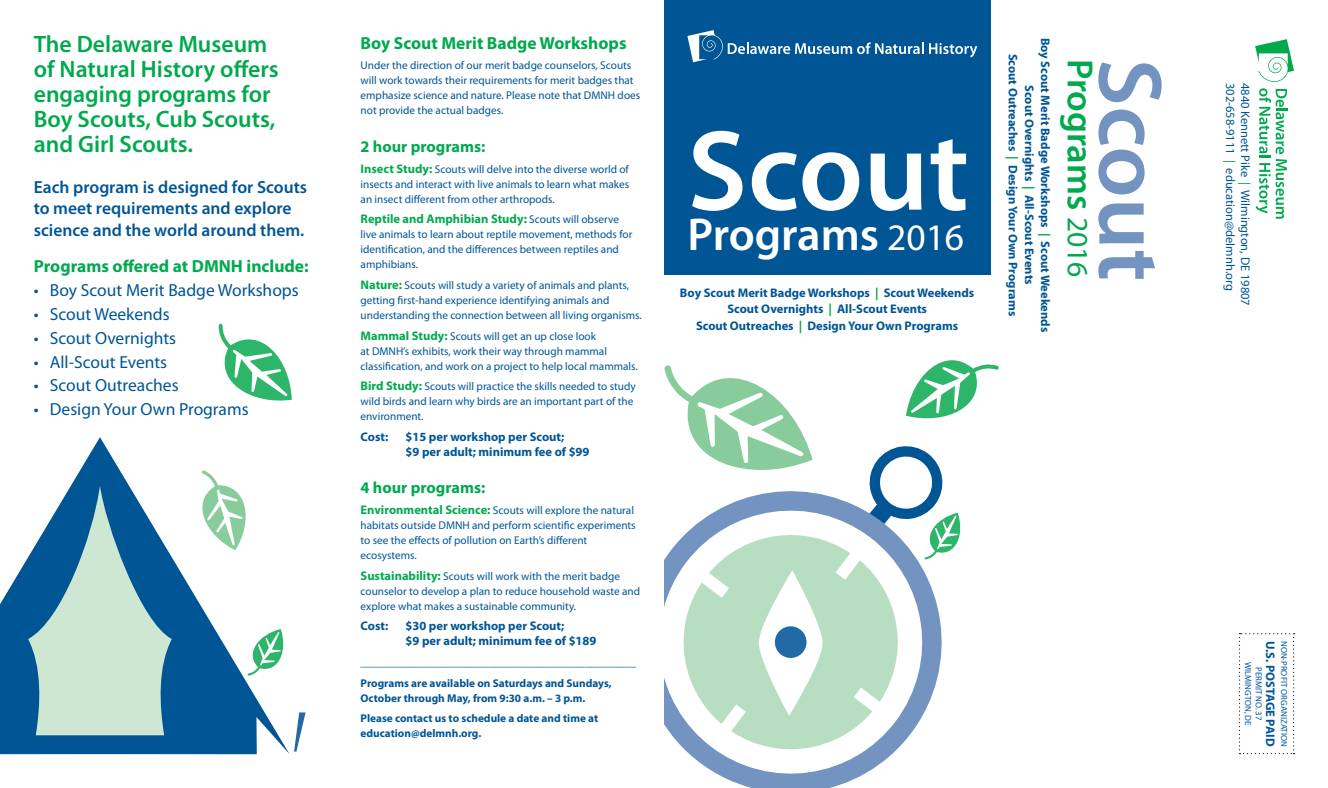
<style>
.page{position:relative;width:1328px;height:788px;background:#fff}
.page>*{position:absolute;margin:0;border:0;box-sizing:border-box;transform-origin:0 0}
.t1{font:600 115px "Myriad Pro";color:#fff}
.t2{font:600 90.88px "Myriad Pro";color:#7393c1}
.t3{font:600 46.25px "Myriad Pro";letter-spacing:-.005em;color:#fff}
.t4{font:600 36.5px "Myriad Pro";letter-spacing:-.005em;color:#00a94e}
.t5{font:600 23.75px/25px "Myriad Pro";color:#00a94e}
.t6{font:17.5px "Myriad Pro";color:#005595}
.t7{font:600 17.5px/21.8px "Myriad Pro";color:#005595}
.t8{font:700 17.5px "Myriad Pro";color:#00a94e}
.t9{font:700 16.25px "Myriad Pro";color:#00a94e}
.t10{font:700 12.5px/16.2px "Myriad Pro";color:#005595;text-align:center}
.t11{font:12.5px/15px "Myriad Pro";color:#005595}
.t12{font:700 12.5px "Myriad Pro";color:#00a94e}
.t13{font:11.25px/15px "Myriad Pro";color:#005595}
.t14{font:700 11.25px/15px "Myriad Pro";color:#005595}
.t15{font:8.75px/10.5px "Myriad Pro";color:#005595;text-align:center}
.s1{font-weight:700;font-size:12.5px;color:#00a94e}
.s2{font-weight:400;font-size:11.25px;color:#005595}
.s3{font-weight:400;font-size:37.5px}
.s4{color:#00a94e}
.s5{font-weight:400;font-size:29.62px}
</style>
<div class="page">
<svg style="left:664px;top:491px;width:278px;height:297px"></svg>
<svg style="left:671px;top:522px;width:239px;height:239px;fill:#b8dec1"></svg>
<div style="left:664px;top:0;width:326px;height:274px;background:#005595"></div>
<svg style="left:687px;top:30px;width:236px;height:32px"></svg>
<svg style="left:929px;top:43px;width:48px;height:14px"></svg>
<svg style="left:1238px;top:633px;width:56px;height:121px"></svg>
<svg style="left:1255px;top:39px;width:39px;height:180px"></svg>
<svg style="left:0;top:437px;width:289px;height:317px"></svg>
<svg style="left:294px;top:712px;width:11px;height:39px"></svg>
<svg style="left:664px;top:365px;width:148px;height:105px"></svg>
<svg style="left:906px;top:360px;width:93px;height:59px"></svg>
<svg style="left:244px;top:629px;width:44px;height:46px"></svg>
<svg style="left:190px;top:470px;width:63px;height:80px"></svg>
<svg style="left:868px;top:446px;width:93px;height:113px"></svg>
<svg style="left:218px;top:324px;width:74px;height:77px"></svg>
<h3 class="t5" style="left:34px;top:30px;width:246px">The Delaware Museum of Natural History offers engaging programs for<br>Boy Scouts, Cub Scouts, and Girl Scouts.</h3>
<h3 class="t7" style="left:34px;top:175px;width:275px">Each program is designed for Scouts to meet requirements and explore science and the world around them.</h3>
<h3 class="t8" style="left:34px;top:255px;width:276px">Programs offered at DMNH include:</h3>
<h3 class="t6" style="left:34px;top:279px;width:267px">• Boy Scout Merit Badge Workshops</h3>
<h3 class="t6" style="left:34px;top:303px;width:137px">• Scout Weekends</h3>
<h3 class="t6" style="left:34px;top:327px;width:144px">• Scout Overnights</h3>
<h3 class="t6" style="left:34px;top:351px;width:135px">• All-Scout Events</h3>
<h3 class="t6" style="left:34px;top:374px;width:146px">• Scout Outreaches</h3>
<h3 class="t6" style="left:34px;top:398px;width:216px">• Design Your Own Programs</h3>
<h3 class="t8" style="left:360px;top:31px;width:267px">Boy Scout Merit Badge Workshops</h3>
<p class="t13" style="left:360px;top:58px;width:281px">Under the direction of our merit badge counselors, Scouts will work towards their requirements for merit badges that emphasize science and nature. Please note that DMNH does not provide the actual badges.</p>
<h3 class="t9" style="left:360px;top:136px;width:126px">2 hour programs:</h3>
<p class="t13" style="left:360px;top:161px;width:270px;text-align:justify"><span class="s1">Insect Study:</span> Scouts will delve into the diverse world of insects and interact with live animals to learn what makes an insect different from other arthropods.</p>
<p class="t12" style="left:360px;top:211px;width:260px">Reptile and Amphibian Study: <span class="s2">Scouts will observe</span></p>
<p class="t13" style="left:360px;top:227px;width:273px">live animals to learn about reptile movement, methods for identification, and the differences between reptiles and amphibians.</p>
<p class="t13" style="left:360px;top:277px;width:283px"><span class="s1">Nature:</span> Scouts will study a variety of animals and plants, getting first-hand experience identifying animals and understanding the connection between all living organisms.</p>
<p class="t13" style="left:360px;top:328px;width:279px"><span class="s1">Mammal Study:</span> Scouts will get an up close look<br>at DMNH’s exhibits, work their way through mammal classification, and work on a project to help local mammals.</p>
<p class="t13" style="left:360px;top:379px;width:277px"><span class="s1">Bird Study:</span> Scouts will practice the skills needed to study wild birds and learn why birds are an important part of the environment.</p>
<p class="t10" style="left:360px;top:428px;width:29px">Cost:</p>
<p class="t10" style="left:405px;top:429px;width:185px;line-height:15px;text-align:left">$15 per workshop per Scout;<br>$9 per adult; minimum fee of $99</p>
<h3 class="t9" style="left:360px;top:477px;width:126px">4 hour programs:</h3>
<p class="t13" style="left:360px;top:502px;width:277px"><span class="s1">Environmental Science:</span> Scouts will explore the natural habitats outside DMNH and perform scientific experiments to see the effects of pollution on Earth’s different ecosystems.</p>
<p class="t13" style="left:360px;top:568px;width:281px"><span class="s1">Sustainability:</span> Scouts will work with the merit badge counselor to develop a plan to reduce household waste and explore what makes a sustainable community.</p>
<p class="t10" style="left:360px;top:617px;width:29px">Cost:</p>
<p class="t10" style="left:405px;top:618px;width:192px;line-height:15px;text-align:left">$30 per workshop per Scout;<br>$9 per adult; minimum fee of $189</p>
<p class="t13" style="left:360px;top:654px;width:277px">_________________________________________________</p>
<p class="t14" style="left:360px;top:675px;width:253px">Programs are available on Saturdays and Sundays,<br>October through May, from 9:30 a.m. – 3 p.m.</p>
<p class="t14" style="left:360px;top:710px;width:239px">Please contact us to schedule a date and time at education@delmnh.org.</p>
<h1 class="t1" style="left:687px;top:98px;width:283px">Scout</h1>
<h3 class="t3" style="left:687px;top:205px;width:278px">Programs <span class="s3">2016</span></h3>
<p class="t10" style="left:680px;top:284px;width:296px">Boy Scout Merit Badge Workshops <span class="s4">|</span> Scout Weekends<br>Scout Overnights <span class="s4">|</span> All-Scout Events<br>Scout Outreaches <span class="s4">|</span> Design Your Own Programs</p>
<p class="t10" style="left:1054px;top:38px;width:296px;rotate:90deg">Boy Scout Merit Badge Workshops <span class="s4">|</span> Scout Weekends<br>Scout Overnights <span class="s4">|</span> All-Scout Events<br>Scout Outreaches <span class="s4">|</span> Design Your Own Programs</p>
<h3 class="t4" style="left:1103px;top:59px;width:220px;rotate:90deg">Programs <span class="s5">2016</span></h3>
<h2 class="t2" style="left:1187px;top:59px;width:224px;rotate:90deg">Scout</h2>
<p class="t11" style="left:1253px;top:83px;width:224px;rotate:90deg">4840 Kennett Pike <span class="s4">|</span> Wilmington, DE 19807<br>302-658-9111 <span class="s4">|</span> education@delmnh.org</p>
<p class="t15" style="left:1289px;top:640px;width:107px;rotate:90deg">NON-PROFIT ORGANIZATION</p>
<p class="t10" style="left:1279px;top:640px;width:107px;rotate:90deg">U.S. POSTAGE PAID</p>
<p class="t15" style="left:1264px;top:661px;width:65px;rotate:90deg">PERMIT NO. 37<br>WILMINGTON, DE</p>
</div>
